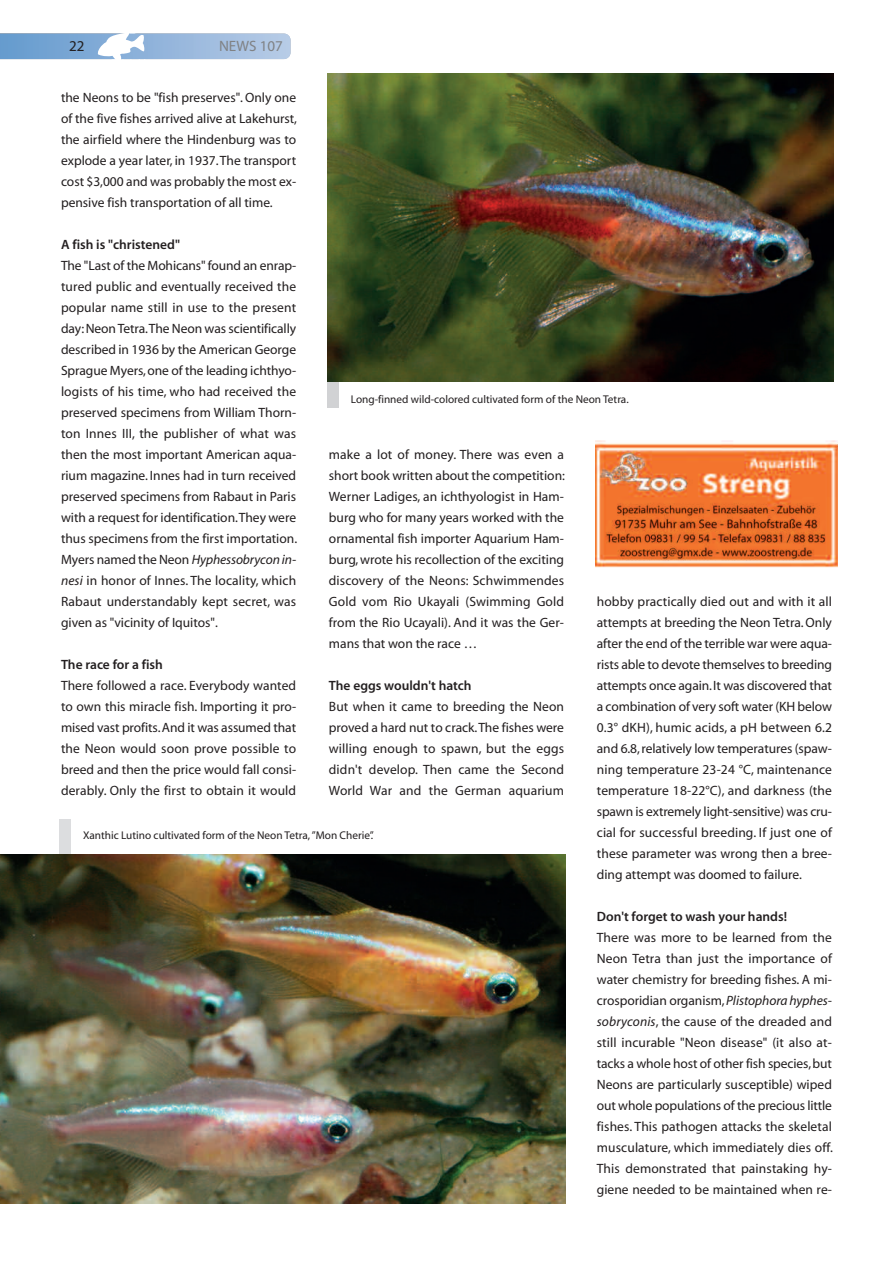
<style>
.page{position:relative;width:893px;height:1263px;background:#fff}
.page>*{position:absolute;margin:0;border:0;box-sizing:border-box;transform-origin:0 0}
.t1{font:15px "Myriad MM 412 wt 601 wd";color:#808285}
.t2{font:15px "Myriad MM 412 wt 601 wd";color:#231f20}
.t3{font:13.5px/21px "Myriad MM 412 wt 601 wd";color:#231f20;text-align:justify}
.t4{font:13.5px "Myriad MM 565 wt 600 wd";color:#231f20}
.t5{font:11.25px "Myriad MM 412 wt 601 wd";color:#231f20}
.s1{font-family:"Myriad MM It 412 wt 601 wd"}
</style>
<div class="page">
<svg style="left:0;top:33px;width:291px;height:27px;background:#9dbcde"></svg>
<div style="left:327px;top:365px;width:12px;height:43px;background:#d1d2d4"></div>
<img style="left:327px;top:73px;width:506px;height:308px">
<div style="left:60px;top:819px;width:11px;height:34px;background:#dcdddf"></div>
<img style="left:0;top:855px;width:566px;height:348px">
<img style="left:595px;top:440px;width:242px;height:127px">
<p class="t2" style="left:69px;top:41px;width:17px">22</p>
<p class="t1" style="left:219px;top:41px;width:65px">NEWS 107</p>
<p class="t3" style="left:61px;top:88px;width:238px">the Neons to be "fish preserves".Only one of the five fishes arrived alive at Lakehurst, the airfield where the Hindenburg was to explode a year later, in 1937.The transport cost $3,000 and was probably the most ex&shy;pensive fish transportation of all time.</p>
<p class="t4" style="left:61px;top:239px;width:121px">A fish is "christened"</p>
<p class="t3" style="left:61px;top:256px;width:238px">The "Last of the Mohicans" found an enrap&shy;tured public and eventually received the popular name still in use to the present day:NeonTetra.The Neon was scientifically described in 1936 by the American George Sprague Myers,one of the leading ichthyo&shy;logists of his time, who had received the preserved specimens from William Thorn&shy;ton Innes III, the publisher of what was then the most important American aqua&shy;rium magazine. Innes had in turn received preserved specimens from Rabaut in Paris with a request for identification.They were thus specimens from the first importation.<br>Myers named the Neon <span class="s1">Hyphessobrycon in&shy;nesi</span> in honor of Innes. The locality, which Rabaut understandably kept secret, was given as "vicinity of Iquitos".</p>
<p class="t4" style="left:61px;top:659px;width:103px">The race for a fish</p>
<p class="t3" style="left:61px;top:676px;width:237px">There followed a race. Everybody wanted to own this miracle fish. Importing it pro&shy;mised vast profits.And it was assumed that the Neon would soon prove possible to breed and then the price would fall consi&shy;derably. Only the first to obtain it would</p>
<p class="t5" style="left:351px;top:395px;width:279px">Long-finned wild-colored cultivated form of the Neon Tetra.</p>
<p class="t3" style="left:329px;top:445px;width:238px">make a lot of money. There was even a short book written about the competition:<br>Werner Ladiges, an ichthyologist in Ham&shy;burg who for many years worked with the ornamental fish importer Aquarium Ham&shy;burg,wrote his recollection of the exciting discovery of the Neons: Schwimmendes Gold vom Rio Ukayali (Swimming Gold from the Rio Ucayali). And it was the Ger&shy;mans that won the race …</p>
<p class="t4" style="left:329px;top:680px;width:144px">The eggs wouldn't hatch</p>
<p class="t3" style="left:329px;top:697px;width:237px">But when it came to breeding the Neon proved a hard nut to crack.The fishes were willing enough to spawn, but the eggs didn't develop. Then came the Second World War and the German aquarium</p>
<p class="t5" style="left:83px;top:831px;width:292px">Xanthic Lutino cultivated form of the Neon Tetra,”Mon Cherie”.</p>
<p class="t3" style="left:597px;top:592px;width:237px">hobby practically died out and with it all attempts at breeding the Neon Tetra.Only after the end of the terrible war were aqua&shy;rists able to devote themselves to breeding attempts once again.It was discovered that a combination of very soft water (KH below 0.3° dKH), humic acids, a pH between 6.2 and 6.8,relatively low temperatures (spaw&shy;ning temperature 23-24 °C, maintenance temperature 18-22°C), and darkness (the spawn is extremely light-sensitive) was cru&shy;cial for successful breeding. If just one of these parameter was wrong then a bree&shy;ding attempt was doomed to failure.</p>
<p class="t4" style="left:597px;top:911px;width:192px">Don't forget to wash your hands!</p>
<p class="t3" style="left:597px;top:928px;width:238px">There was more to be learned from the Neon Tetra than just the importance of water chemistry for breeding fishes. A mi&shy;crosporidian organism,<span class="s1">Plistophora hyphes&shy;sobryconis</span>, the cause of the dreaded and still incurable "Neon disease" (it also at&shy;tacks a whole host of other fish species,but Neons are particularly susceptible) wiped out whole populations of the precious little fishes. This pathogen attacks the skeletal musculature, which immediately dies off.<br>This demonstrated that painstaking hy&shy;giene needed to be maintained when re-</p>
</div>
